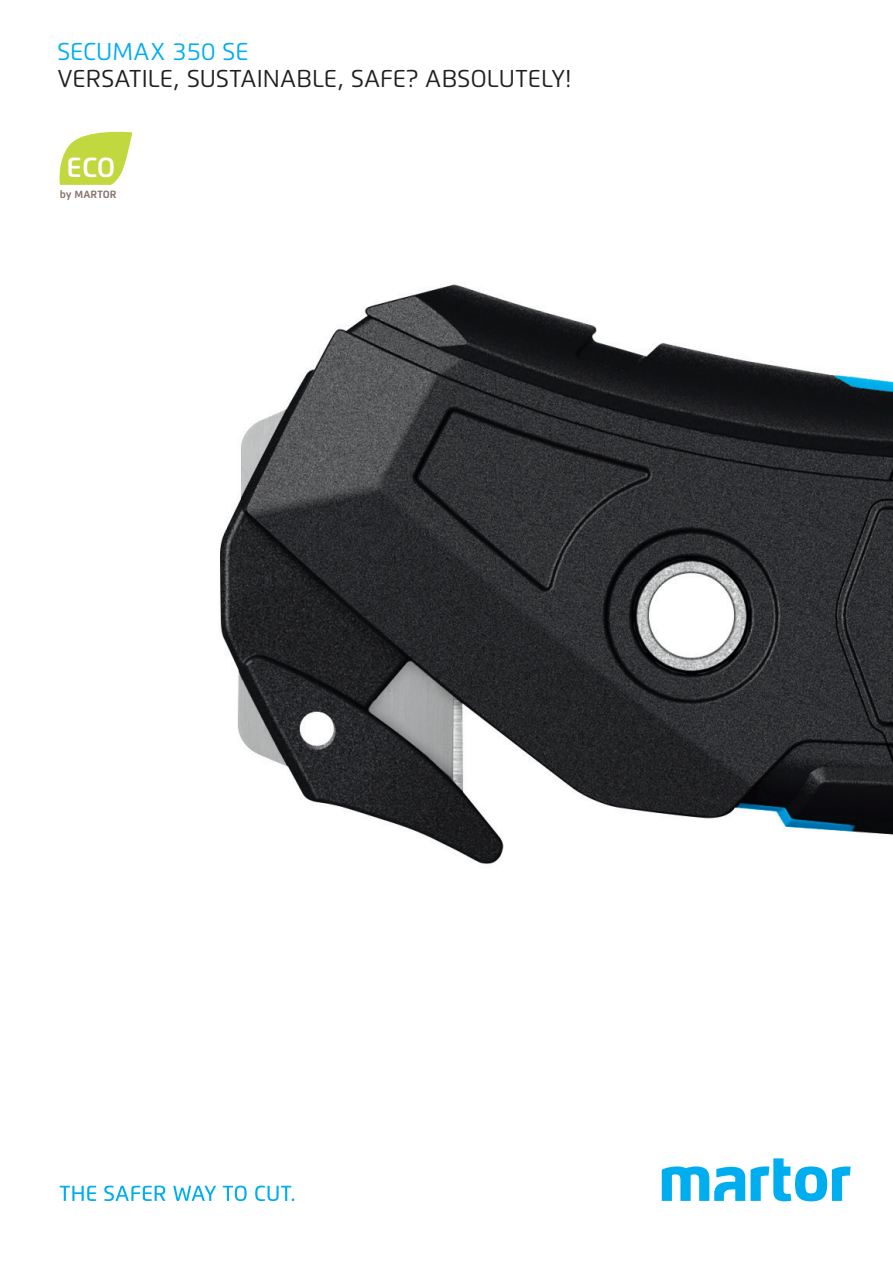
<style>
.page{position:relative;width:893px;height:1263px;background:#fff}
.page>*{position:absolute;margin:0;border:0;box-sizing:border-box;transform-origin:0 0}
.t1{font:600 27.6px "Flexo";color:#fff}
.t2{font:24.3px "Flexo";color:#231f20}
.t3{font:24.3px "Flexo";color:#00aeef}
.t4{font:700 10.5px "Flexo";color:#89786e}
</style>
<div class="page">
<img style="left:220px;top:284px;width:673px;height:581px">
<svg style="left:60px;top:1186px;width:36px;height:15px"></svg>
<svg style="left:104px;top:1185px;width:61px;height:16px"></svg>
<svg style="left:173px;top:1185px;width:43px;height:16px"></svg>
<svg style="left:223px;top:1185px;width:24px;height:16px"></svg>
<svg style="left:255px;top:1185px;width:39px;height:16px"></svg>
<svg style="left:751px;top:1158px;width:100px;height:43px"></svg>
<svg style="left:662px;top:1166px;width:83px;height:35px"></svg>
<svg style="left:60px;top:132px;width:72px;height:53px"></svg>
<p class="t3" style="left:57px;top:36px;width:193px">SECUMAX 350 SE</p>
<p class="t2" style="left:57px;top:64px;width:516px">VERSATILE, SUSTAINABLE, SAFE? ABSOLUTELY!</p>
<p class="t1" style="left:67px;top:150px;width:50px">ECO</p>
<p class="t4" style="left:60px;top:187px;width:58px">by MARTOR</p>
</div>
